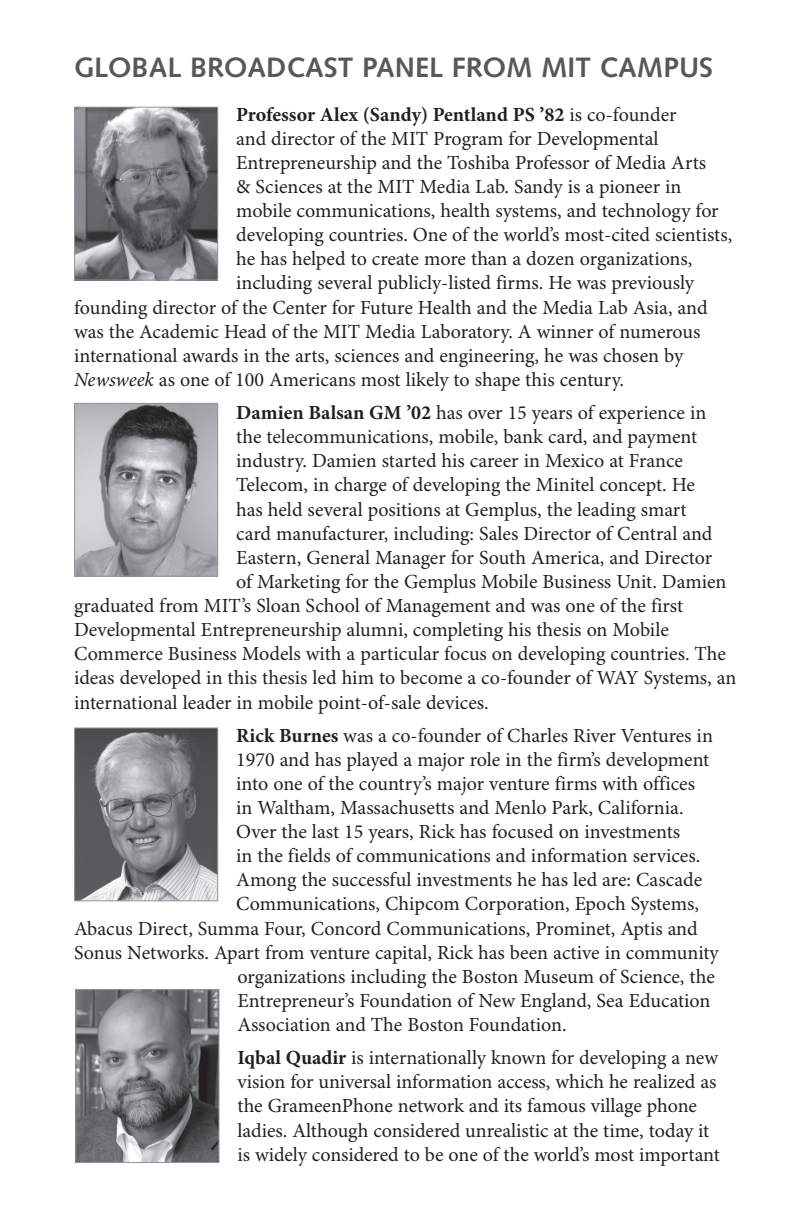
<style>
.page{position:relative;width:792px;height:1225px;background:#fff}
.page>*{position:absolute;margin:0;border:0;box-sizing:border-box;transform-origin:0 0}
.t1{font:700 28px "Syntax";color:#57585a}
.t2{font:20px/24px "Minion Pro";letter-spacing:-.005em;color:#231f20}
.t3{font:700 20px "Minion Pro";color:#231f20}
.s1{font-weight:400}
.s2{font-style:italic}
.s3{font-weight:700}
</style>
<div class="page">
<img style="left:76px;top:729px;width:140px;height:170px">
<div style="left:74px;top:727px;width:144px;height:174px;border:1px solid #939598"></div>
<img style="left:76px;top:109px;width:140px;height:169px">
<div style="left:74px;top:107px;width:144px;height:173px;border:1px solid #939598"></div>
<img style="left:76px;top:405px;width:140px;height:169px">
<div style="left:74px;top:403px;width:144px;height:173px;border:1px solid #939598"></div>
<img style="left:77px;top:990px;width:140px;height:170px">
<div style="left:75px;top:988px;width:144px;height:174px;border:1px solid #939598"></div>
<h1 class="t1" style="left:74px;top:52px;width:640px">GLOBAL BROADCAST PANEL FROM MIT CAMPUS</h1>
<p class="t3" style="left:236px;top:102px;width:442px">Professor Alex (Sandy) Pentland PS ’82 <span class="s1">is co-founder</span></p>
<p class="t2" style="left:236px;top:127px;width:424px">and director of the MIT Program for Developmental</p>
<p class="t2" style="left:236px;top:151px;width:471px">Entrepreneurship and the Toshiba Professor of Media Arts</p>
<p class="t2" style="left:236px;top:175px;width:446px">&amp; Sciences at the MIT Media Lab. Sandy is a pioneer in</p>
<p class="t2" style="left:236px;top:199px;width:484px">mobile communications, health systems, and technology for</p>
<p class="t2" style="left:236px;top:223px;width:497px">developing countries. One of the world’s most-cited scientists,</p>
<p class="t2" style="left:236px;top:248px;width:457px">he has helped to create more than a dozen organizations,</p>
<p class="t2" style="left:236px;top:272px;width:459px">including several publicly-listed firms. He was previously</p>
<p class="t2" style="left:74px;top:296px;width:634px">founding director of the Center for Future Health and the Media Lab Asia, and</p>
<p class="t2" style="left:74px;top:320px;width:627px">was the Academic Head of the MIT Media Laboratory. A winner of numerous</p>
<p class="t2" style="left:74px;top:344px;width:610px">international awards in the arts, sciences and engineering, he was chosen by</p>
<p class="t2" style="left:74px;top:368px;width:551px"><span class="s2">Newsweek</span> as one of 100 Americans most likely to shape this century.</p>
<p class="t2" style="left:236px;top:401px;width:471px"><span class="s3">Damien Balsan GM ’02</span> has over 15 years of experience in</p>
<p class="t2" style="left:236px;top:425px;width:462px">the telecommunications, mobile, bank card, and payment</p>
<p class="t2" style="left:236px;top:449px;width:448px">industry. Damien started his career in Mexico at France</p>
<p class="t2" style="left:236px;top:473px;width:460px">Telecom, in charge of developing the Minitel concept. He</p>
<p class="t2" style="left:236px;top:498px;width:452px">has held several positions at Gemplus, the leading smart</p>
<p class="t2" style="left:236px;top:522px;width:477px">card manufacturer, including: Sales Director of Central and</p>
<p class="t2" style="left:236px;top:546px;width:477px">Eastern, General Manager for South America, and Director</p>
<p class="t2" style="left:236px;top:570px;width:491px">of Marketing for the Gemplus Mobile Business Unit. Damien</p>
<p class="t2" style="left:74px;top:594px;width:610px">graduated from MIT’s Sloan School of Management and was one of the first</p>
<p class="t2" style="left:74px;top:618px;width:596px">Developmental Entrepreneurship alumni, completing his thesis on Mobile</p>
<p class="t2" style="left:74px;top:642px;width:653px">Commerce Business Models with a particular focus on developing countries. The</p>
<p class="t2" style="left:74px;top:666px;width:663px">ideas developed in this thesis led him to become a co-founder of WAY Systems, an</p>
<p class="t2" style="left:74px;top:690px;width:416px">international leader in mobile point-of-sale devices.</p>
<p class="t2" style="left:236px;top:723px;width:478px"><span class="s3">Rick Burnes</span> was a co-founder of Charles River Ventures in</p>
<p class="t2" style="left:236px;top:748px;width:474px">1970 and has played a major role in the firm’s development</p>
<p class="t2" style="left:236px;top:772px;width:460px">into one of the country’s major venture firms with offices</p>
<p class="t2" style="left:236px;top:796px;width:449px">in Waltham, Massachusetts and Menlo Park, California.</p>
<p class="t2" style="left:236px;top:820px;width:445px">Over the last 15 years, Rick has focused on investments</p>
<p class="t2" style="left:236px;top:844px;width:465px">in the fields of communications and information services.</p>
<p class="t2" style="left:236px;top:868px;width:467px">Among the successful investments he has led are: Cascade</p>
<p class="t2" style="left:236px;top:892px;width:464px">Communications, Chipcom Corporation, Epoch Systems,</p>
<p class="t2" style="left:74px;top:916px;width:625px">Abacus Direct, Summa Four, Concord Communications, Prominet, Aptis and</p>
<p class="t2" style="left:74px;top:940px;width:646px">Sonus Networks. Apart from venture capital, Rick has been active in community</p>
<p class="t2" style="left:237px;top:964px;width:478px">organizations including the Boston Museum of Science, the</p>
<p class="t2" style="left:237px;top:989px;width:474px">Entrepreneur’s Foundation of New England, Sea Education</p>
<p class="t2" style="left:237px;top:1013px;width:330px">Association and The Boston Foundation.</p>
<p class="t2" style="left:237px;top:1046px;width:483px"><span class="s3">Iqbal Quadir</span> is internationally known for developing a new vision for universal information access, which he realized as the GrameenPhone network and its famous village phone ladies. Although considered unrealistic at the time, today it is widely considered to be one of the world’s most important</p>
</div>
